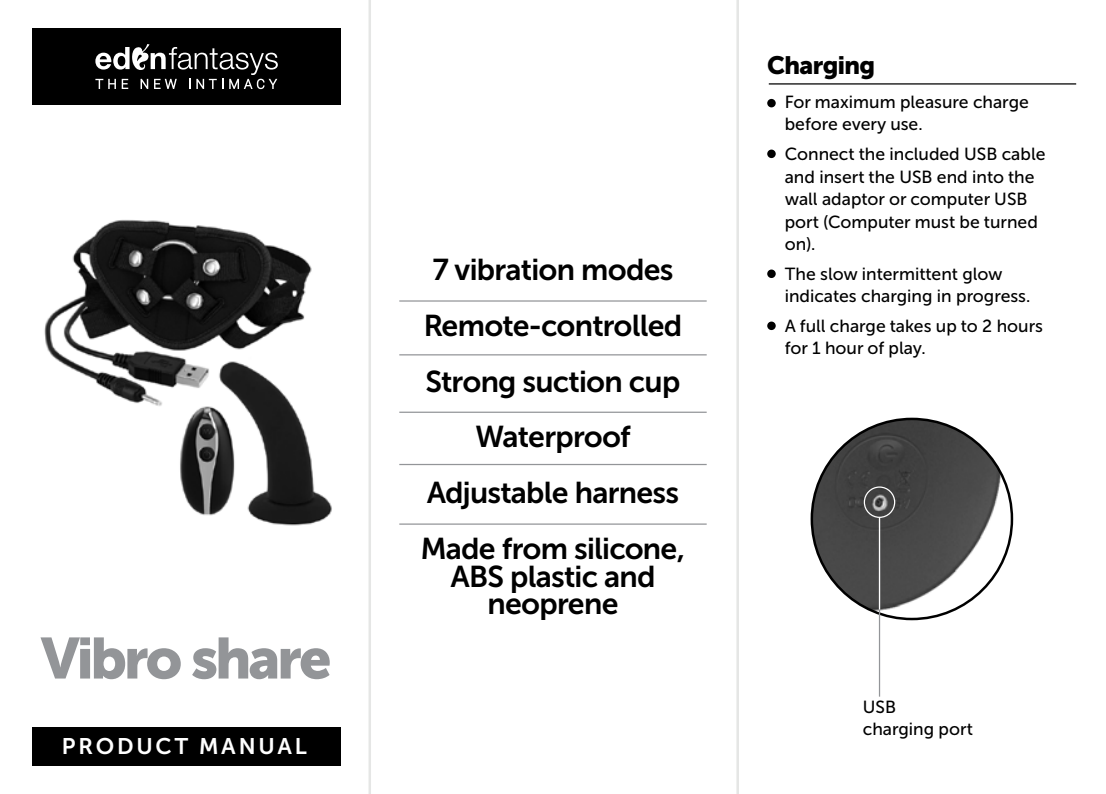
<style>
.page{position:relative;width:1106px;height:794px;background:#fff}
.page>*{position:absolute;margin:0;border:0;box-sizing:border-box;transform-origin:0 0}
.t1{font:57.5px "Museo Sans Cyrl 900";letter-spacing:-.05em;color:#939598}
.t2{font:30px/55.8px "Museo Sans Cyrl 700";letter-spacing:-.025em;color:#000;text-align:center}
.t3{font:25px "Museo Sans Cyrl 900";letter-spacing:-.025em;color:#000}
.t4{font:22.5px "Museo Sans Cyrl 700";letter-spacing:.125em;color:#fff}
.t5{font:17.5px/22.5px "Museo Sans Cyrl 500";color:#000}
</style>
<div class="page">
<div style="left:32px;top:726px;width:309px;height:39px;background:#000"></div>
<div style="left:32px;top:28px;width:309px;height:77px;background:#000"></div>
<img style="left:811px;top:419px;width:201px;height:200px;border-radius:100px">
<svg style="left:95px;top:44px;width:183px;height:45px"></svg>
<hr style="left:399px;top:300px;width:307px;height:2px;background:#939598">
<hr style="left:399px;top:354px;width:307px;height:1px;background:#939598">
<hr style="left:399px;top:411px;width:307px;height:2px;background:#939598">
<hr style="left:399px;top:464px;width:307px;height:1px;background:#939598">
<hr style="left:399px;top:523px;width:307px;height:2px;background:#939598">
<hr style="left:768px;top:83px;width:308px;height:2px;background:#000">
<div style="left:767px;top:150px;width:8px;height:8px;background:#000;border-radius:50%"></div>
<div style="left:767px;top:269px;width:8px;height:9px;background:#000;border-radius:50%"></div>
<div style="left:767px;top:321px;width:8px;height:9px;background:#000;border-radius:50%"></div>
<div style="left:767px;top:99px;width:8px;height:8px;background:#000;border-radius:50%"></div>
<hr style="left:879px;top:517px;width:1px;height:179px;background:#939598">
<hr style="left:879px;top:517px;width:1px;height:92px;background:#fff">
<div style="left:863px;top:486px;width:32px;height:32px;border:1px solid #fff;border-radius:50%"></div>
<img style="left:44px;top:219px;width:288px;height:307px">
<hr style="left:368px;top:0;width:3px;height:794px;background:#e5e6e5">
<hr style="left:736px;top:0;width:3px;height:794px;background:#e5e6e5">
<h1 class="t1" style="left:41px;top:626px;width:292px">Vibro share</h1>
<p class="t4" style="left:62px;top:734px;width:246px">PRODUCT MANUAL</p>
<h2 class="t2" style="left:421px;top:242px;width:266px">7 vibration modes<br>Remote-controlled<br>Strong suction cup<br>Waterproof<br>Adjustable harness<br>Made from silicone,</h2>
<h2 class="t2" style="left:450px;top:562px;width:207px;line-height:27.5px">ABS plastic and neoprene</h2>
<h3 class="t3" style="left:767px;top:51px;width:109px">Charging</h3>
<p class="t5" style="left:784px;top:91px;width:245px">For maximum pleasure charge before every use.</p>
<p class="t5" style="left:784px;top:143px;width:262px">Connect the included USB cable and insert the USB end into the wall adaptor or computer USB port (Computer must be turned on).</p>
<p class="t5" style="left:784px;top:262px;width:247px">The slow intermittent glow indicates charging in progress.</p>
<p class="t5" style="left:784px;top:314px;width:260px">A full charge takes up to 2 hours for 1 hour of play.</p>
<p class="t5" style="left:862px;top:695px;width:111px">USB<br>charging port</p>
</div>
